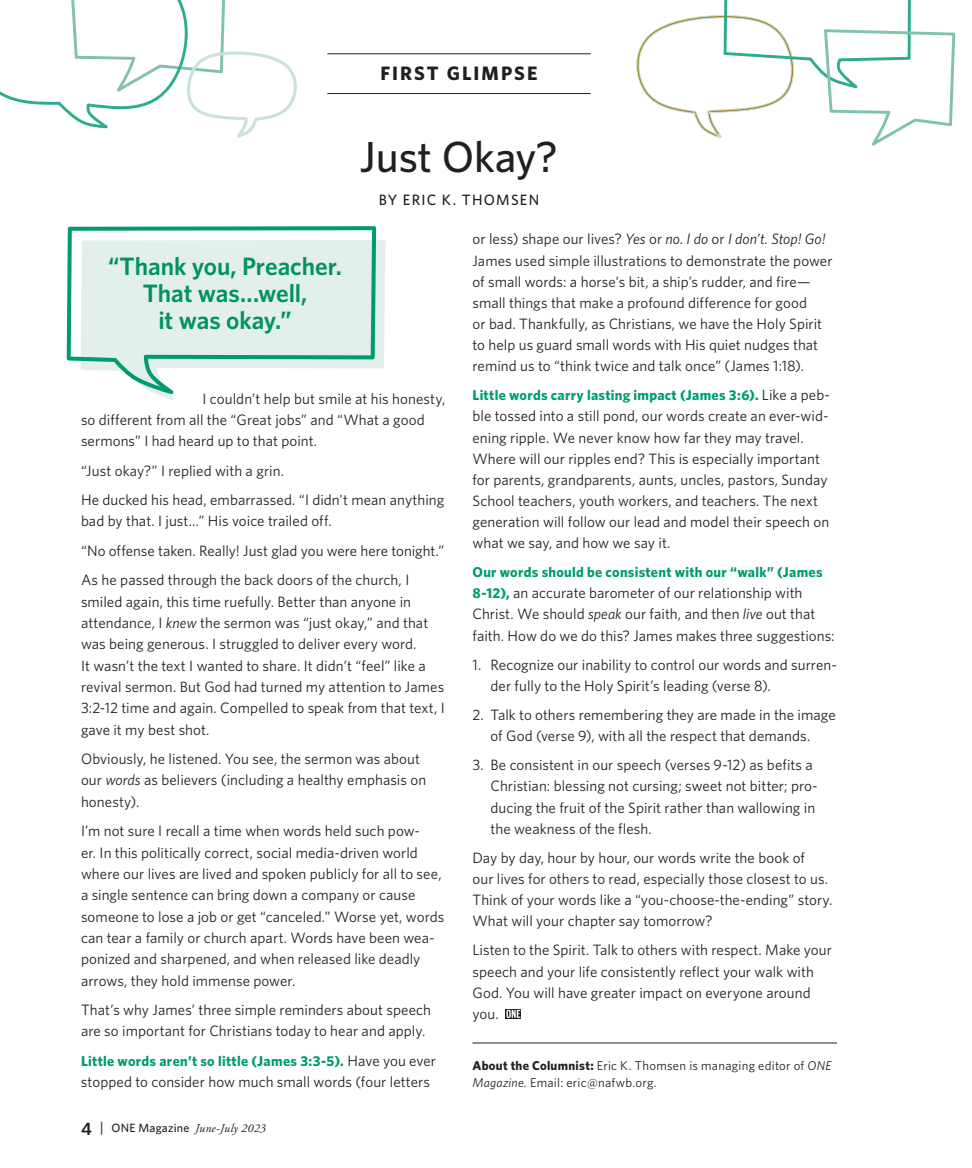
<style>
.page{position:relative;width:972px;height:1168px;background:#fff}
.page>*{position:absolute;margin:0;border:0;box-sizing:border-box;transform-origin:0 0}
.t1{font:500 43.5px "Whitney";letter-spacing:-.005em;color:#231f20}
.t2{font:600 25.2px/27.2px "Whitney";letter-spacing:-.005em;color:#009165;text-align:center}
.t3{font:700 19.5px "Whitney";letter-spacing:.105em;color:#231f20}
.t4{font:15px/21.1px "Whitney";letter-spacing:.005em;color:#231f20}
.t5{font:500 15px "Whitney";letter-spacing:.085em;color:#231f20}
.t6{font:700 14.25px "Whitney";letter-spacing:.02em;color:#009b71}
.t7{font:12.75px/16.6px "Whitney";letter-spacing:.02em;color:#231f20}
.t8{font:italic 12px "Adobe Garamond Pro";letter-spacing:.02em;color:#231f20}
.s1{font-style:italic}
.s2{font-weight:400;font-size:15px;color:#231f20}
.s3{font-family:"Whitney";font-weight:600;font-style:normal;font-size:18px}
.s4{font-family:"Whitney";font-weight:500;font-style:normal;font-size:14.4px}
.s5{font-family:"Whitney";font-weight:500;font-style:normal}
.s6{font-weight:700;font-size:14.25px;color:#009b71}
.s7{font-weight:700}
</style>
<div class="page">
<hr style="left:472px;top:1042px;width:365px;height:1px;background:#231f20">
<svg style="left:506px;top:1009px;width:15px;height:9px"></svg>
<div style="left:506px;top:1010px;width:5px;height:8px;background:#ececec;border-radius:2px"></div>
<svg style="left:508px;top:1010px;width:12px;height:8px"></svg>
<hr style="left:327px;top:93px;width:264px;height:1px;background:#231f20">
<hr style="left:327px;top:53px;width:264px;height:1px;background:#231f20">
<svg style="left:157px;top:240px;width:228px;height:160px"></svg>
<svg style="left:67px;top:226px;width:309px;height:168px;fill:#e3efea"></svg>
<svg style="left:636px;top:0;width:319px;height:146px"></svg>
<svg style="left:0;top:0;width:297px;height:138px"></svg>
<h3 class="t3" style="left:380px;top:61px;width:159px">FIRST GLIMPSE</h3>
<h1 class="t1" style="left:360px;top:128px;width:200px">Just Okay?</h1>
<p class="t5" style="left:379px;top:190px;width:162px">BY ERIC K. THOMSEN</p>
<h2 class="t2" style="left:108px;top:252px;width:235px">“Thank you, Preacher.<br>That was...well,<br>it was okay.”</h2>
<p class="t4" style="left:81px;top:387px;width:366px;text-indent:122px">I couldn’t help but smile at his honesty, so different from all the “Great jobs” and “What a good sermons” I had heard up to that point.</p>
<p class="t4" style="left:81px;top:455px;width:365px;line-height:29.4px">“Just okay?” I replied with a grin.<br>He ducked his head, embarrassed. “I didn't mean anything</p>
<p class="t4" style="left:81px;top:506px;width:365px;line-height:29.4px">bad by that. I just...” His voice trailed off.<br>“No offense taken. Really! Just glad you were here tonight.”<br>As he passed through the back doors of the church, I</p>
<p class="t4" style="left:81px;top:590px;width:365px">smiled again, this time ruefully. Better than anyone in attendance, I <span class="s1">knew</span> the sermon was “just okay,” and that was being generous. I struggled to deliver every word.<br>It wasn’t the text I wanted to share. It didn’t “feel” like a revival sermon. But God had turned my attention to James 3:2-12 time and again. Compelled to speak from that text, I gave it my best shot.</p>
<p class="t4" style="left:81px;top:748px;width:347px">Obviously, he listened. You see, the sermon was about our <span class="s1">words</span> as believers (including a healthy emphasis on honesty).</p>
<p class="t4" style="left:81px;top:820px;width:365px">I’m not sure I recall a time when words held such pow-<br>er. In this politically correct, social media-driven world where our lives are lived and spoken publicly for all to see, a single sentence can bring down a company or cause someone to lose a job or get “canceled.” Worse yet, words can tear a family or church apart. Words have been wea&shy;ponized and sharpened, and when released like deadly arrows, they hold immense power.</p>
<p class="t4" style="left:81px;top:999px;width:352px">That’s why James’ three simple reminders about speech are so important for Christians today to hear and apply.</p>
<p class="t6" style="left:81px;top:1051px;width:357px">Little words aren’t so little (James 3:3-5). <span class="s2">Have you ever</span></p>
<p class="t4" style="left:81px;top:1071px;width:351px">stopped to consider how much small words (four letters</p>
<p class="t8" style="left:81px;top:1121px;width:186px"><span class="s3">4</span> <span class="s4">|</span> <span class="s5">ONE Magazine</span> June-July 2023</p>
<p class="t4" style="left:472px;top:228px;width:362px">or less) shape our lives? <span class="s1">Yes</span> or <span class="s1">no. I do</span> or <span class="s1">I don’t. Stop! Go!<br></span>James used simple illustrations to demonstrate the power of small words: a horse’s bit, a ship’s rudder, and fire— small things that make a profound difference for good<br>or bad. Thankfully, as Christians, we have the Holy Spirit to help us guard small words with His quiet nudges that remind us to “think twice and talk once” (James 1:18).</p>
<p class="t6" style="left:472px;top:386px;width:359px">Little words carry lasting impact (James 3:6). <span class="s2">Like a peb-</span></p>
<p class="t4" style="left:472px;top:405px;width:358px">ble tossed into a still pond, our words create an ever-wid&shy;ening ripple. We never know how far they may travel.<br>Where will our ripples end? This is especially important for parents, grandparents, aunts, uncles, pastors, Sunday School teachers, youth workers, and teachers. The next generation will follow our lead and model their speech on what we say, and how we say it.</p>
<p class="t6" style="left:472px;top:563px;width:352px">Our words should be consistent with our “walk” (James</p>
<p class="t4" style="left:472px;top:582px;width:364px"><span class="s6">8-12),</span> an accurate barometer of our relationship with<br>Christ. We should <span class="s1">speak</span> our faith, and then <span class="s1">live</span> out that faith. How do we do this? James makes three suggestions:</p>
<p class="t4" style="left:491px;top:653px;width:348px;text-indent:-18px">1. Recognize our inability to control our words and surren&shy;der fully to the Holy Spirit’s leading (verse 8).</p>
<p class="t4" style="left:473px;top:704px;width:365px;text-align:center">2. Talk to others remembering they are made in the image of God (verse 9), with all the respect that demands.</p>
<p class="t4" style="left:491px;top:754px;width:329px;text-indent:-18px">3. Be consistent in our speech (verses 9-12) as befits a Christian: blessing not cursing; sweet not bitter; pro&shy;ducing the fruit of the Spirit rather than wallowing in the weakness of the flesh.</p>
<p class="t4" style="left:473px;top:847px;width:362px">Day by day, hour by hour, our words write the book of<br>our lives for others to read, especially those closest to us.<br>Think of your words like a “you-choose-the-ending” story.<br>What will your chapter say tomorrow?</p>
<p class="t4" style="left:473px;top:939px;width:361px">Listen to the Spirit. Talk to others with respect. Make your speech and your life consistently reflect your walk with God. You will have greater impact on everyone around you.</p>
<p class="t7" style="left:472px;top:1057px;width:361px"><span class="s7">About the Columnist:</span> Eric K. Thomsen is managing editor of <span class="s1">ONE<br>Magazine.</span> Email: eric@nafwb.org.</p>
</div>
